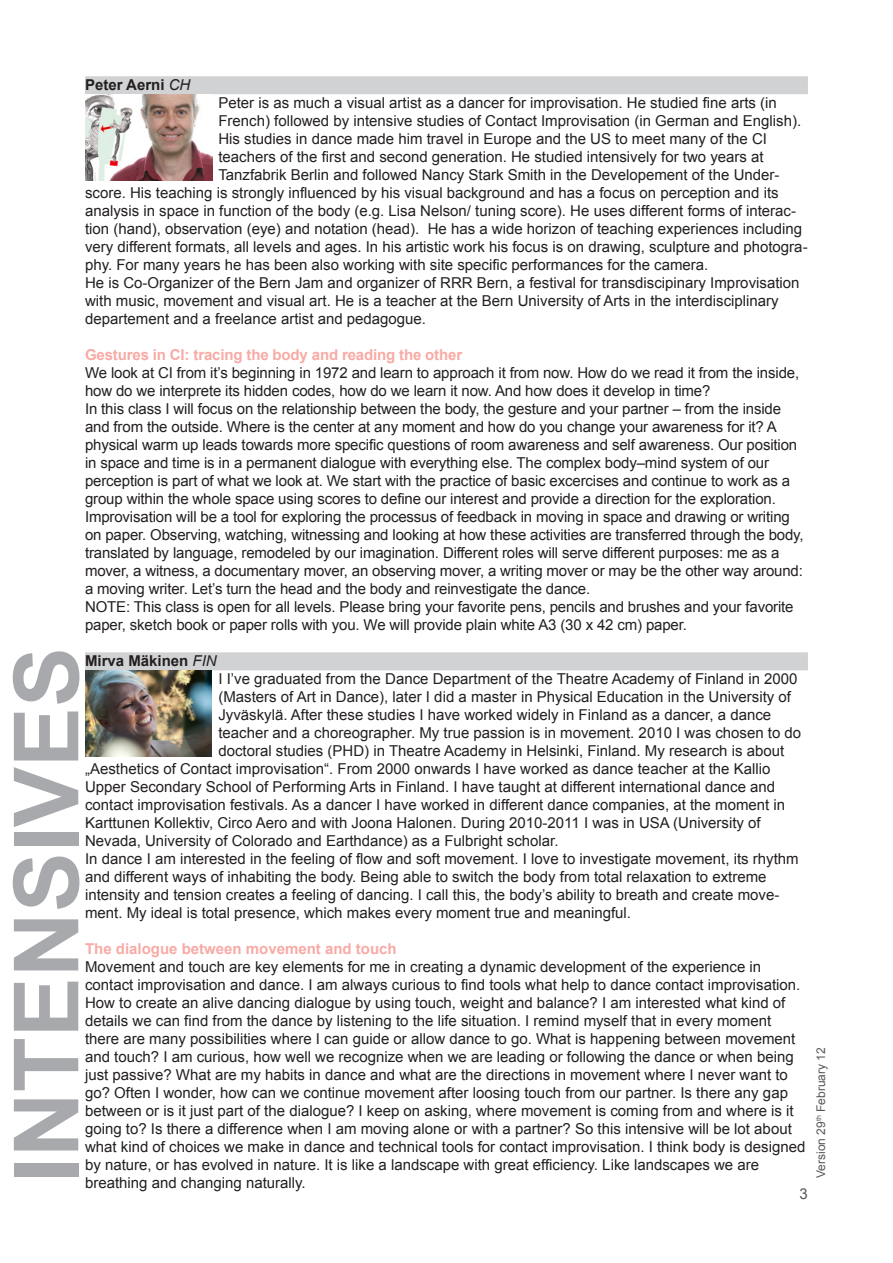
<style>
.page{position:relative;width:893px;height:1263px;background:#fff}
.page>*{position:absolute;margin:0;border:0;box-sizing:border-box;transform-origin:0 0}
.t1{font:700 90px "Arial";color:#a8a9ad}
.t2{font:15px/18px "Arial";color:#231f20}
.t3{font:700 15px "Arial";letter-spacing:-.01em;color:#f8aaa5}
.t4{font:700 15px "Arial";color:#231f20}
.t5{font:15px "Arial";color:#57585a}
.t6{font:12px "Arial";color:#57585a}
.s1{font-weight:400;font-style:italic}
</style>
<div class="page">
<div style="left:85px;top:76px;width:723px;height:18px;background:#d1d2d4"></div>
<div style="left:85px;top:652px;width:723px;height:18px;background:#d1d2d4"></div>
<img style="left:85px;top:94px;width:128px;height:86px">
<img style="left:85px;top:670px;width:127px;height:86px">
<p class="t4" style="left:85px;top:75px;width:107px">Peter Aerni <span class="s1">CH</span></p>
<p class="t2" style="left:218px;top:94px;width:560px">Peter is as much a visual artist as a dancer for improvisation. He studied fine arts (in</p>
<p class="t2" style="left:218px;top:112px;width:584px">French) followed by intensive studies of Contact Improvisation (in German and English).</p>
<p class="t2" style="left:218px;top:130px;width:550px">His studies in dance made him travel in Europe and the US to meet many of the CI</p>
<p class="t2" style="left:218px;top:148px;width:547px">teachers of the first and second generation. He studied intensively for two years at</p>
<p class="t2" style="left:218px;top:166px;width:563px">Tanzfabrik Berlin and followed Nancy Stark Smith in the Developement of the Under-</p>
<p class="t2" style="left:85px;top:184px;width:695px">score. His teaching is strongly influenced by his visual background and has a focus on perception and its</p>
<p class="t2" style="left:85px;top:202px;width:712px">analysis in space in function of the body (e.g. Lisa Nelson/ tuning score). He uses different forms of interac-</p>
<p class="t2" style="left:85px;top:220px;width:719px">tion (hand), observation (eye) and notation (head). He has a wide horizon of teaching experiences including</p>
<p class="t2" style="left:85px;top:238px;width:724px">very different formats, all levels and ages. In his artistic work his focus is on drawing, sculpture and photogra-</p>
<p class="t2" style="left:85px;top:256px;width:625px">phy. For many years he has been also working with site specific performances for the camera.</p>
<p class="t2" style="left:85px;top:274px;width:716px">He is Co-Organizer of the Bern Jam and organizer of RRR Bern, a festival for transdiscipinary Improvisation</p>
<p class="t2" style="left:85px;top:292px;width:695px">with music, movement and visual art. He is a teacher at the Bern University of Arts in the interdisciplinary</p>
<p class="t2" style="left:85px;top:310px;width:343px">departement and a freelance artist and pedagogue.</p>
<p class="t3" style="left:85px;top:345px;width:379px">Gestures in CI: tracing the body and reading the other</p>
<p class="t2" style="left:85px;top:364px;width:720px">We look at CI from it’s beginning in 1972 and learn to approach it from now. How do we read it from the inside, how do we interprete its hidden codes, how do we learn it now. And how does it develop in time?<br>In this class I will focus on the relationship between the body, the gesture and your partner – from the inside and from the outside. Where is the center at any moment and how do you change your awareness for it? A physical warm up leads towards more specific questions of room awareness and self awareness. Our position in space and time is in a permanent dialogue with everything else. The complex body–mind system of our perception is part of what we look at. We start with the practice of basic excercises and continue to work as a group within the whole space using scores to define our interest and provide a direction for the exploration.<br>Improvisation will be a tool for exploring the processus of feedback in moving in space and drawing or writing on paper. Observing, watching, witnessing and looking at how these activities are transferred through the body, translated by language, remodeled by our imagination. Different roles will serve different purposes: me as a mover, a witness, a documentary mover, an observing mover, a writing mover or may be the other way around: a moving writer. Let’s turn the head and the body and reinvestigate the dance.<br>NOTE: This class is open for all levels. Please bring your favorite pens, pencils and brushes and your favorite paper, sketch book or paper rolls with you. We will provide plain white A3 (30 x 42 cm) paper.</p>
<p class="t4" style="left:85px;top:651px;width:133px">Mirva Mäkinen <span class="s1">FIN</span></p>
<p class="t2" style="left:218px;top:670px;width:581px">I I’ve graduated from the Dance Department of the Theatre Academy of Finland in 2000</p>
<p class="t2" style="left:218px;top:688px;width:574px">(Masters of Art in Dance), later I did a master in Physical Education in the University of</p>
<p class="t2" style="left:218px;top:706px;width:554px">Jyväskylä. After these studies I have worked widely in Finland as a dancer, a dance</p>
<p class="t2" style="left:218px;top:724px;width:584px">teacher and a choreographer. My true passion is in movement. 2010 I was chosen to do</p>
<p class="t2" style="left:218px;top:742px;width:567px">doctoral studies (PHD) in Theatre Academy in Helsinki, Finland. My research is about</p>
<p class="t2" style="left:85px;top:760px;width:687px">„Aesthetics of Contact improvisation“. From 2000 onwards I have worked as dance teacher at the Kallio</p>
<p class="t2" style="left:85px;top:778px;width:692px">Upper Secondary School of Performing Arts in Finland. I have taught at different international dance and</p>
<p class="t2" style="left:85px;top:796px;width:702px">contact improvisation festivals. As a dancer I have worked in different dance companies, at the moment in</p>
<p class="t2" style="left:85px;top:814px;width:677px">Karttunen Kollektiv, Circo Aero and with Joona Halonen. During 2010-2011 I was in USA (University of</p>
<p class="t2" style="left:85px;top:832px;width:475px">Nevada, University of Colorado and Earthdance) as a Fulbright scholar.</p>
<p class="t2" style="left:85px;top:850px;width:715px">In dance I am interested in the feeling of flow and soft movement. I love to investigate movement, its rhythm</p>
<p class="t2" style="left:85px;top:868px;width:683px">and different ways of inhabiting the body. Being able to switch the body from total relaxation to extreme</p>
<p class="t2" style="left:85px;top:886px;width:696px">intensity and tension creates a feeling of dancing. I call this, the body’s ability to breath and create move-</p>
<p class="t2" style="left:85px;top:904px;width:548px">ment. My ideal is total presence, which makes every moment true and meaningful.</p>
<p class="t3" style="left:85px;top:939px;width:313px">The dialogue between movement and touch</p>
<p class="t2" style="left:85px;top:958px;width:722px">Movement and touch are key elements for me in creating a dynamic development of the experience in contact improvisation and dance. I am always curious to find tools what help to dance contact improvisation.<br>How to create an alive dancing dialogue by using touch, weight and balance? I am interested what kind of details we can find from the dance by listening to the life situation. I remind myself that in every moment there are many possibilities where I can guide or allow dance to go. What is happening between movement and touch? I am curious, how well we recognize when we are leading or following the dance or when being just passive? What are my habits in dance and what are the directions in movement where I never want to go? Often I wonder, how can we continue movement after loosing touch from our partner. Is there any gap between or is it just part of the dialogue? I keep on asking, where movement is coming from and where is it going to? Is there a difference when I am moving alone or with a partner? So this intensive will be lot about what kind of choices we make in dance and technical tools for contact improvisation. I think body is designed by nature, or has evolved in nature. It is like a landscape with great efficiency. Like landscapes we are breathing and changing naturally.</p>
<p class="t5" style="left:800px;top:1184px;width:10px">3</p>
<h1 class="t1" style="left:-13px;top:1182px;width:537px;rotate:-90deg">INTENSIVES</h1>
<p class="t6" style="left:813px;top:1178px;width:132px;rotate:-90deg">Version 29<sup>th</sup> February 12</p>
</div>
